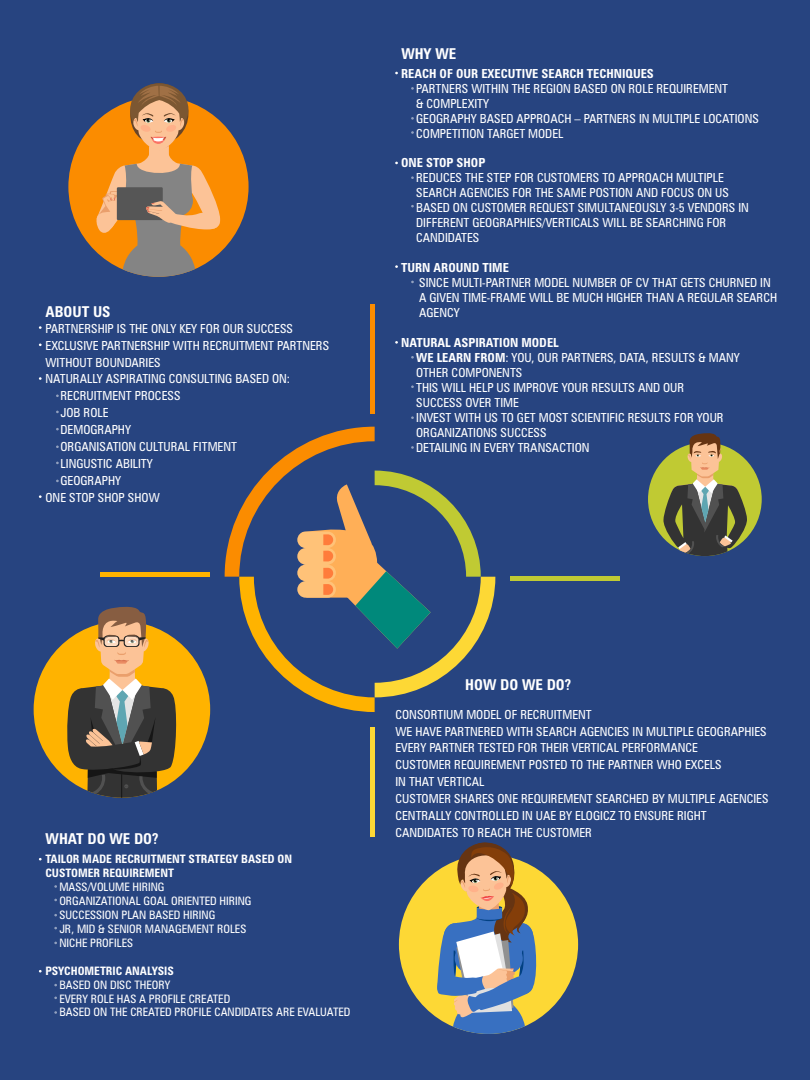
<style>
.page{position:relative;width:810px;height:1080px;background:#274480}
.page>*{position:absolute;margin:0;border:0;box-sizing:border-box;transform-origin:0 0}
.t1{font:700 condensed 15px "Zurich BT";color:#fff}
.t2{font:condensed 12.5px/15px "Zurich BT";color:#fff}
.t3{font:700 condensed 12.5px "Zurich BT";color:#fff}
.t4{font:condensed 11.62px/13.9px "Zurich BT";color:#fff}
.t5{font:700 condensed 11.62px/13.9px "Zurich BT";color:#fff}
.s1{font-weight:700}
</style>
<div class="page">
<div style="left:370px;top:304px;width:5px;height:110px;background:#fb8c00"></div>
<hr style="left:510px;top:576px;width:109px;height:4px;background:#c0ca33">
<div style="left:370px;top:727px;width:5px;height:109px;background:#fdd835"></div>
<div style="left:648px;top:442px;width:114px;height:114px;background:#c0ca33;border-radius:50%"></div>
<div style="left:399px;top:855px;width:179px;height:179px;background:#fdd835;border-radius:50%"></div>
<svg style="left:437px;top:842px;width:102px;height:192px"></svg>
<div style="left:100px;top:572px;width:109px;height:5px;background:#ffb300"></div>
<div style="left:34px;top:621px;width:176px;height:177px;background:#ffb300;border-radius:50%"></div>
<svg style="left:66px;top:606px;width:112px;height:192px"></svg>
<div style="left:68px;top:97px;width:181px;height:180px;background:#fb8c00;border-radius:50%"></div>
<svg style="left:96px;top:83px;width:125px;height:194px"></svg>
<svg style="left:225px;top:427px;width:270px;height:285px"></svg>
<svg style="left:663px;top:433px;width:84px;height:123px"></svg>
<p class="t1" style="left:45px;top:306px;width:67px">ABOUT US</p>
<p class="t2" style="left:46px;top:322px;width:249px">PARTNERSHIP IS THE ONLY KEY FOR OUR SUCCESS</p>
<p class="t2" style="left:46px;top:339px;width:285px">EXCLUSIVE PARTNERSHIP WITH RECRUITMENT PARTNERS</p>
<p class="t2" style="left:46px;top:356px;width:117px">WITHOUT BOUNDARIES</p>
<p class="t2" style="left:46px;top:373px;width:246px">NATURALLY ASPIRATING CONSULTING BASED ON:</p>
<p class="t2" style="left:61px;top:390px;width:122px">RECRUITMENT PROCESS</p>
<p class="t2" style="left:61px;top:407px;width:50px">JOB ROLE</p>
<p class="t2" style="left:61px;top:423px;width:72px">DEMOGRAPHY</p>
<p class="t2" style="left:61px;top:440px;width:178px">ORGANISATION CULTURAL FITMENT</p>
<p class="t2" style="left:61px;top:457px;width:94px">LINGUSTIC ABILITY</p>
<p class="t2" style="left:61px;top:474px;width:62px">GEOGRAPHY</p>
<p class="t2" style="left:46px;top:491px;width:116px">ONE STOP SHOP SHOW</p>
<p class="t1" style="left:401px;top:48px;width:56px">WHY WE</p>
<p class="t3" style="left:401px;top:68px;width:254px">REACH OF OUR EXECUTIVE SEARCH TECHNIQUES</p>
<p class="t2" style="left:416px;top:82px;width:344px">PARTNERS WITHIN THE REGION BASED ON ROLE REQUIREMENT<br>&amp; COMPLEXITY<br>GEOGRAPHY BASED APPROACH – PARTNERS IN MULTIPLE LOCATIONS COMPETITION TARGET MODEL</p>
<p class="t3" style="left:401px;top:158px;width:86px">ONE STOP SHOP</p>
<p class="t2" style="left:416px;top:172px;width:334px">REDUCES THE STEP FOR CUSTOMERS TO APPROACH MULTIPLE SEARCH AGENCIES FOR THE SAME POSTION AND FOCUS ON US BASED ON CUSTOMER REQUEST SIMULTANEOUSLY 3-5 VENDORS IN DIFFERENT GEOGRAPHIES/VERTICALS WILL BE SEARCHING FOR CANDIDATES</p>
<p class="t3" style="left:401px;top:263px;width:109px">TURN AROUND TIME</p>
<p class="t2" style="left:419px;top:277px;width:360px">SINCE MULTI-PARTNER MODEL NUMBER OF CV THAT GETS CHURNED IN<br>A GIVEN TIME-FRAME WILL BE MUCH HIGHER THAN A REGULAR SEARCH<br>AGENCY</p>
<p class="t2" style="left:416px;top:337px;width:325px;text-indent:-15px"><span class="s1">NATURAL ASPIRATION MODEL<br>WE LEARN FROM</span>: YOU, OUR PARTNERS, DATA, RESULTS &amp; MANY OTHER COMPONENTS<br>THIS WILL HELP US IMPROVE YOUR RESULTS AND OUR<br>SUCCESS OVER TIME<br>INVEST WITH US TO GET MOST SCIENTIFIC RESULTS FOR YOUR ORGANIZATIONS SUCCESS<br>DETAILING IN EVERY TRANSACTION</p>
<p class="t1" style="left:46px;top:832px;width:114px">WHAT DO WE DO?</p>
<p class="t5" style="left:45px;top:853px;width:248px">TAILOR MADE RECRUITMENT STRATEGY BASED ON<br>CUSTOMER REQUIREMENT</p>
<p class="t4" style="left:59px;top:881px;width:194px">MASS/VOLUME HIRING<br>ORGANIZATIONAL GOAL ORIENTED HIRING<br>SUCCESSION PLAN BASED HIRING<br>JR, MID &amp; SENIOR MANAGEMENT ROLES<br>NICHE PROFILES</p>
<p class="t5" style="left:45px;top:965px;width:130px">PSYCHOMETRIC ANALYSIS</p>
<p class="t4" style="left:59px;top:979px;width:293px">BASED ON DISC THEORY<br>EVERY ROLE HAS A PROFILE CREATED<br>BASED ON THE CREATED PROFILE CANDIDATES ARE EVALUATED</p>
<p class="t1" style="left:465px;top:678px;width:107px">HOW DO WE DO?</p>
<p class="t2" style="left:395px;top:707px;width:375px;line-height:16.9px">CONSORTIUM MODEL OF RECRUITMENT<br>WE HAVE PARTNERED WITH SEARCH AGENCIES IN MULTIPLE GEOGRAPHIES EVERY PARTNER TESTED FOR THEIR VERTICAL PERFORMANCE<br>CUSTOMER REQUIREMENT POSTED TO THE PARTNER WHO EXCELS<br>IN THAT VERTICAL<br>CUSTOMER SHARES ONE REQUIREMENT SEARCHED BY MULTIPLE AGENCIES CENTRALLY CONTROLLED IN UAE BY ELOGICZ TO ENSURE RIGHT CANDIDATES TO REACH THE CUSTOMER</p>
</div>
